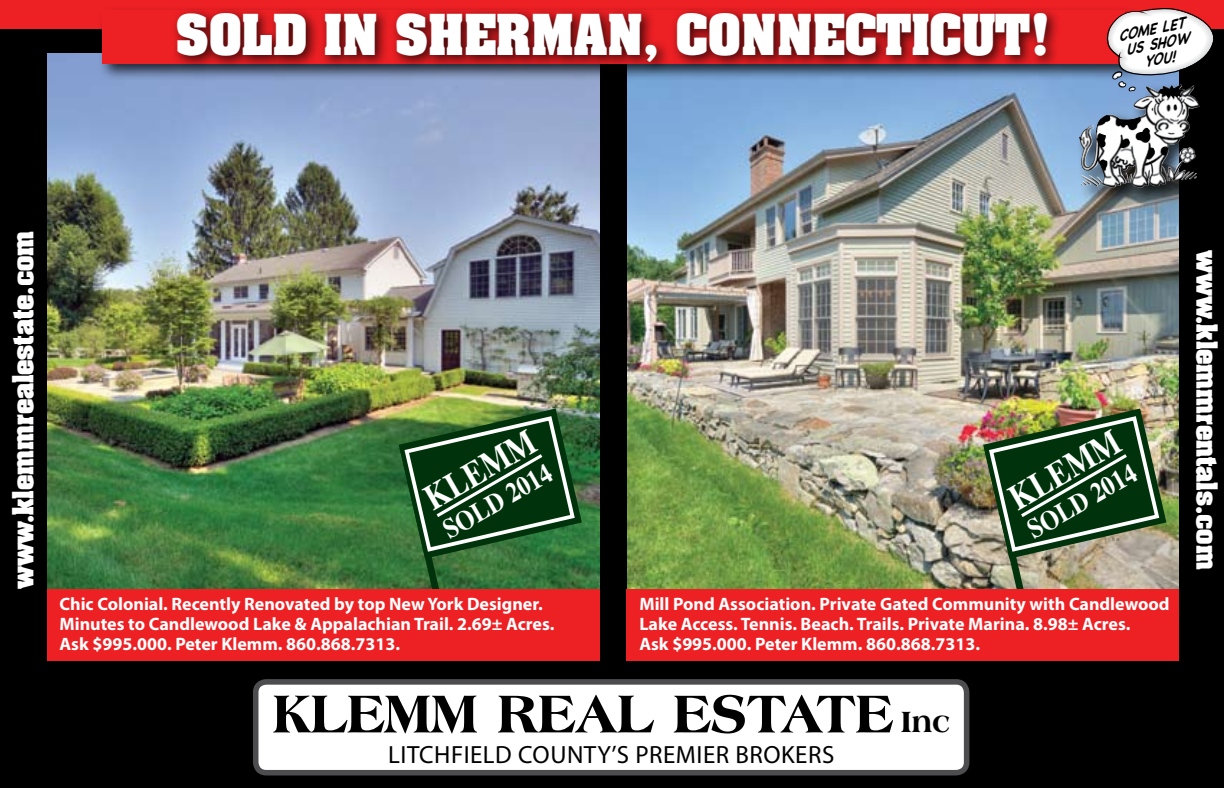
<style>
.page{position:relative;width:1224px;height:788px;background:#000}
.page>*{position:absolute;margin:0;border:0;box-sizing:border-box;transform-origin:0 0}
.t1{font:800 56.4px "Americana BT";color:#000;scale:.95 1}
.t2{font:700 48px "Aachen";color:#fff;scale:.96 1}
.t3{font:700 36px "Times";color:#fff;scale:.85 1}
.t4{font:700 27.6px "Times";color:#fff;scale:.88 1}
.t5{font:25px "Myriad Pro";letter-spacing:.02em;color:#000}
.t6{font:700 24.8px "Aachen";color:#fff}
.t7{font:700 18px/20px "Myriad Pro";color:#fff}
.t8{font:italic 700 15.4px/15.4px "Chalkboard";color:#000;text-align:center;scale:.89 1}
.s1{font-size:31px}
</style>
<div class="page">
<div style="left:256px;top:682px;width:711px;height:90px;background:#fff;border-radius:11px"></div>
<div style="left:253px;top:679px;width:716px;height:96px;border:6px solid #4d4d4f;border-radius:11px"></div>
<img style="left:627px;top:104px;width:552px;height:485px">
<img style="left:47px;top:54px;width:552px;height:535px">
<div style="left:0;top:0;width:1224px;height:28px;background:#ed2024"></div>
<div style="left:98px;top:6px;width:1054px;height:83px;background:#000;opacity:.75"></div>
<div style="left:102px;top:10px;width:1023px;height:54px;background:#ed2024"></div>
<div style="left:170px;top:6px;width:1042px;height:98px;background:#000;opacity:.75"></div>
<div style="left:1075px;top:80px;width:149px;height:141px;background:#000;opacity:.75"></div>
<img style="left:1079px;top:85px;width:119px;height:102px">
<svg style="left:1161px;top:146px;width:7px;height:9px"></svg>
<svg style="left:1100px;top:160px;width:7px;height:10px"></svg>
<svg style="left:1116px;top:117px;width:39px;height:42px"></svg>
<svg style="left:1097px;top:115px;width:13px;height:10px"></svg>
<svg style="left:1097px;top:133px;width:9px;height:15px"></svg>
<svg style="left:1106px;top:7px;width:109px;height:91px"></svg>
<svg style="left:399px;top:408px;width:183px;height:181px;background:#2d5f31"></svg>
<img style="left:983px;top:408px;width:183px;height:181px">
<div style="left:627px;top:589px;width:552px;height:72px;background:#ed2024"></div>
<div style="left:47px;top:589px;width:552px;height:72px;background:#ed2024"></div>
<h2 class="t2" style="left:176px;top:-1px;width:912px">SOLD IN SHERMAN, CONNECTICUT!</h2>
<p class="t8" style="left:1117px;top:28px;width:79px;rotate:-11deg">Come let us show you!</p>
<h3 class="t6" style="left:4px;top:589px;width:360px;rotate:-90deg">WWW.KLEMMREALESTATE.COM</h3>
<h3 class="t3" style="left:410px;top:470px;width:146px;rotate:-30deg">klemm</h3>
<h3 class="t4" style="left:432px;top:508px;width:139px;rotate:-30deg">sold 2014</h3>
<p class="t7" style="left:59px;top:593px;width:496px">Chic Colonial. Recently Renovated by top New York Designer.<br>Minutes to Candlewood Lake &amp; Appalachian Trail. 2.69± Acres.<br>Ask $995.000. Peter Klemm. 860.868.7313.</p>
<h3 class="t3" style="left:994px;top:470px;width:146px;rotate:-30deg">klemm</h3>
<h3 class="t4" style="left:1016px;top:508px;width:139px;rotate:-30deg">sold 2014</h3>
<p class="t7" style="left:639px;top:593px;width:532px">Mill Pond Association. Private Gated Community with Candlewood<br>Lake Access. Tennis. Beach. Trails. Private Marina. 8.98± Acres.<br>Ask $995.000. Peter Klemm. 860.868.7313.</p>
<h1 class="t1" style="left:272px;top:680px;width:715px">KLEMM REAL ESTATE <span class="s1">Inc</span></h1>
<h3 class="t5" style="left:388px;top:739px;width:448px">LITCHFIELD COUNTY’S PREMIER BROKERS</h3>
<h3 class="t6" style="left:1226px;top:250px;width:321px;rotate:90deg">WWW.KLEMMRENTALS.COM</h3>
</div>
